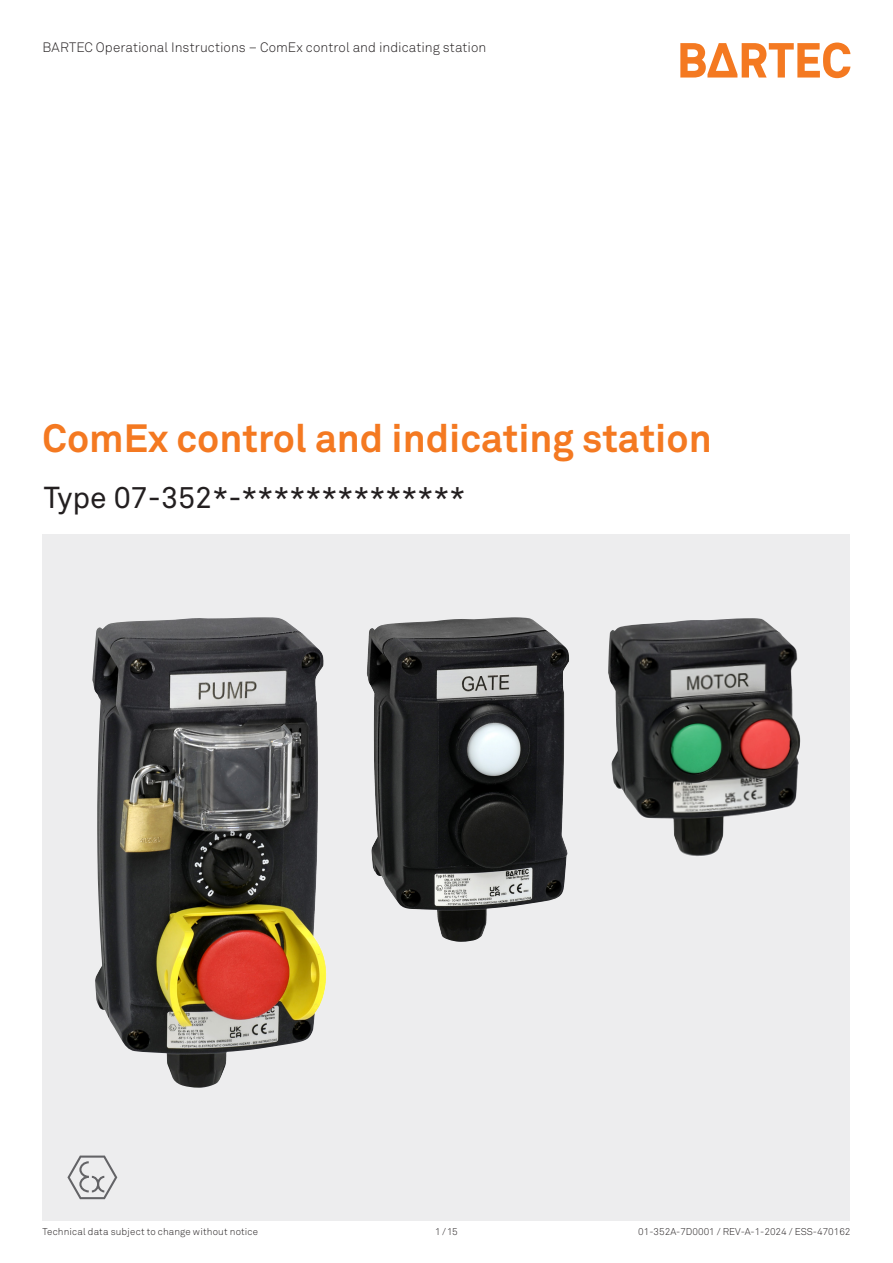
<style>
.page{position:relative;width:893px;height:1263px;background:#fff}
.page>*{position:absolute;margin:0;border:0;box-sizing:border-box;transform-origin:0 0}
.t1{font:700 39px "Akkurat Pro";color:#f47921}
.t2{font:30px "Akkurat Pro";color:#231f20}
.t3{font:300 13.5px "Akkurat Pro";letter-spacing:.005em;color:#231f20}
.t4{font:300 9.75px "Akkurat Pro";letter-spacing:.01em;color:#231f20}
</style>
<div class="page">
<div style="left:43px;top:534px;width:807px;height:686px;background:#ededee"></div>
<svg style="left:680px;top:43px;width:170px;height:35px"></svg>
<img style="left:367px;top:617px;width:202px;height:325px">
<img style="left:608px;top:618px;width:193px;height:238px">
<img style="left:92px;top:617px;width:235px;height:471px">
<svg style="left:67px;top:1155px;width:50px;height:44px"></svg>
<h3 class="t3" style="left:43px;top:39px;width:445px">BARTEC Operational Instructions – ComEx control and indicating station</h3>
<p class="t1" style="left:43px;top:414px;width:671px">ComEx control and indicating station</p>
<p class="t2" style="left:44px;top:480px;width:423px">Type 07-352*-**************</p>
<p class="t4" style="left:43px;top:1226px;width:217px">Technical data subject to change without notice</p>
<p class="t4" style="left:435px;top:1226px;width:24px">1/15</p>
<p class="t4" style="left:638px;top:1226px;width:214px">01-352A-7D0001 / REV-A-1-2024 / ESS-470162</p>
</div>
